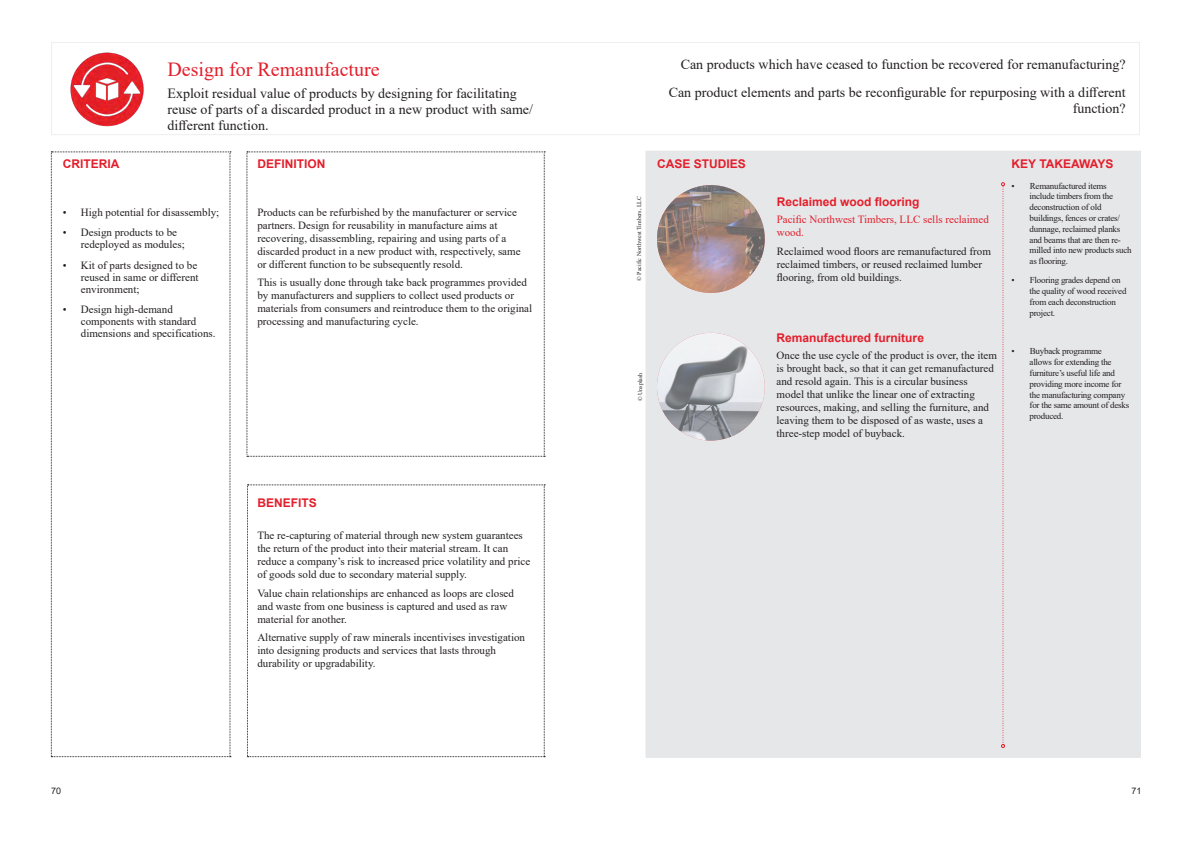
<style>
.page{position:relative;width:1191px;height:842px;background:#fff}
.page>*{position:absolute;margin:0;border:0;box-sizing:border-box;transform-origin:0 0}
.Large_section_title{font:20px "Times New Roman";color:#e41e2b}
.Value_Standfirst{font:14px/16px "Times New Roman";color:#231f20}
.Heading_1{font:700 12px "Arial";color:#e41e2b}
.Body_copy{font:11px/13px "Times New Roman";color:#231f20}
.Body_copy-2{font:11px/13px "Times New Roman";color:#e41e2b}
.t1{font:9px/10.8px "Times New Roman";letter-spacing:-.025em;color:#231f20}
.t2{font:9px "Arial";color:#231f20}
.t3{font:6px "Times New Roman";color:#231f20}
</style>
<div class="page">
<img style="left:55px;top:42px;width:104px;height:85px">
<svg style="left:247px;top:485px;width:298px;height:272px"></svg>
<svg style="left:247px;top:152px;width:298px;height:305px"></svg>
<svg style="left:51px;top:152px;width:180px;height:605px"></svg>
<div style="left:645px;top:151px;width:496px;height:607px;background:#e6e7e9"></div>
<img style="left:657px;top:185px;width:107px;height:108px;border-radius:54px">
<img style="left:657px;top:333px;width:107px;height:108px;border-radius:54px">
<svg style="left:1001px;top:182px;width:3px;height:566px"></svg>
<p class="Large_section_title" style="left:167px;top:55px;width:214px">Design for Remanufacture</p>
<p class="Value_Standfirst" style="left:167px;top:85px;width:367px">Exploit residual value of products by designing for facilitating reuse of parts of a discarded product in a new product with same/ different function.</p>
<p class="Heading_1" style="left:63px;top:155px;width:58px">CRITERIA</p>
<p class="Heading_1" style="left:257px;top:155px;width:70px">DEFINITION</p>
<p class="Body_copy" style="left:63px;top:205px;width:158px">• High potential for disassembly;</p>
<p class="Body_copy" style="left:81px;top:226px;width:105px;line-height:12px;text-indent:-18px">• Design products to be redeployed as modules;</p>
<p class="Body_copy" style="left:81px;top:259px;width:119px;line-height:12px;text-align:justify;text-indent:-18px">• Kit of parts designed to be reused in same or different environment;</p>
<p class="Body_copy" style="left:81px;top:303px;width:136px;line-height:12px;text-indent:-18px">• Design high-demand components with standard dimensions and specifications.</p>
<p class="Body_copy" style="left:257px;top:205px;width:265px">Products can be refurbished by the manufacturer or service partners. Design for reusability in manufacture aims at recovering, disassembling, repairing and using parts of a discarded product in a new product with, respectively, same or different function to be subsequently resold.</p>
<p class="Body_copy" style="left:257px;top:276px;width:276px">This is usually done through take back programmes provided by manufacturers and suppliers to collect used products or materials from consumers and reintroduce them to the original processing and manufacturing cycle.</p>
<p class="Heading_1" style="left:257px;top:494px;width:61px">BENEFITS</p>
<p class="Body_copy" style="left:257px;top:528px;width:274px">The re-capturing of material through new system guarantees the return of the product into their material stream. It can reduce a company’s risk to increased price volatility and price of goods sold due to secondary material supply.</p>
<p class="Body_copy" style="left:257px;top:586px;width:258px">Value chain relationships are enhanced as loops are closed and waste from one business is captured and used as raw material for another.</p>
<p class="Body_copy" style="left:257px;top:631px;width:269px">Alternative supply of raw minerals incentivises investigation into designing products and services that lasts through durability or upgradability.</p>
<p class="Value_Standfirst" style="left:681px;top:56px;width:446px">Can products which have ceased to function be recovered for remanufacturing?</p>
<p class="Value_Standfirst" style="left:669px;top:83px;width:458px;text-align:right">Can product elements and parts be reconfigurable for repurposing with a different function?</p>
<p class="t3" style="left:635px;top:281px;width:86px;rotate:-90deg">© Pacific Northwest Timbers, LLC</p>
<p class="Heading_1" style="left:657px;top:155px;width:90px">CASE STUDIES</p>
<p class="t3" style="left:636px;top:401px;width:30px;rotate:-90deg">© Unsplash</p>
<p class="Heading_1" style="left:776px;top:193px;width:144px">Reclaimed wood flooring</p>
<p class="Body_copy-2" style="left:776px;top:213px;width:214px">Pacific Northwest Timbers, LLC sells reclaimed wood.</p>
<p class="Body_copy" style="left:776px;top:244px;width:216px">Reclaimed wood floors are remanufactured from reclaimed timbers, or reused reclaimed lumber flooring, from old buildings.</p>
<p class="Heading_1" style="left:776px;top:329px;width:149px">Remanufactured furniture</p>
<p class="Body_copy" style="left:776px;top:348px;width:222px">Once the use cycle of the product is over, the item is brought back, so that it can get remanufactured and resold again. This is a circular business model that unlike the linear one of extracting resources, making, and selling the furniture, and leaving them to be disposed of as waste, uses a three-step model of buyback.</p>
<p class="Heading_1" style="left:1011px;top:155px;width:103px">KEY TAKEAWAYS</p>
<p class="t1" style="left:1029px;top:180px;width:104px;text-indent:-18px">• Remanufactured items include timbers from the deconstruction of old buildings, fences or crates/ dunnage, reclaimed planks and beams that are then re&shy;milled into new products such as flooring.</p>
<p class="t1" style="left:1029px;top:275px;width:98px;text-indent:-18px">• Flooring grades depend on the quality of wood received from each deconstruction project.</p>
<p class="t1" style="left:1029px;top:346px;width:101px;text-indent:-18px">• Buyback programme<br>allows for extending the furniture’s useful life and providing more income for the manufacturing company for the same amount of desks produced.</p>
<p class="t2" style="left:51px;top:784px;width:12px">70</p>
<p class="t2" style="left:1131px;top:784px;width:12px">71</p>
</div>
